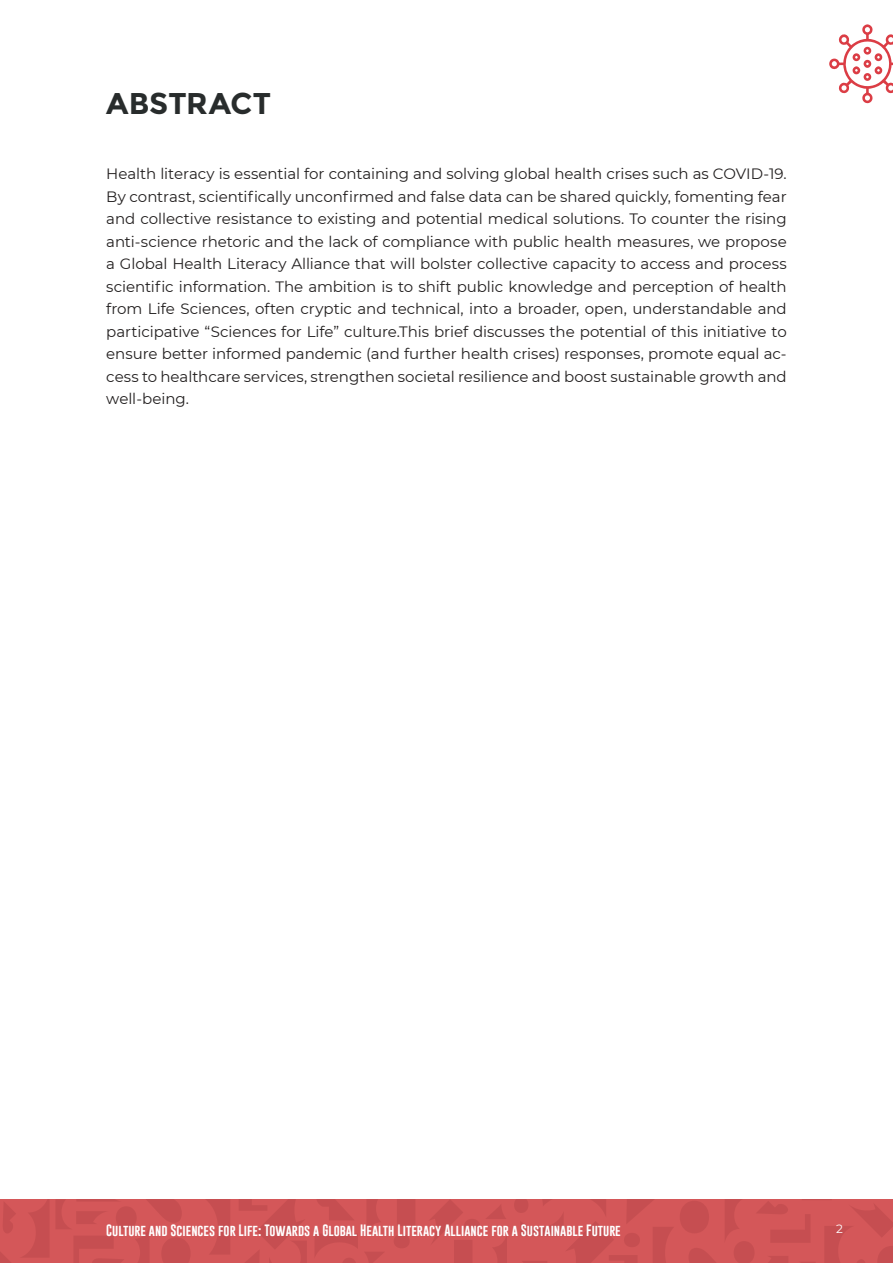
<style>
.page{position:relative;width:893px;height:1263px;background:#fff}
.page>*{position:absolute;margin:0;border:0;box-sizing:border-box;transform-origin:0 0}
.t1{font:700 30px "Montserrat";color:#282c2c}
.t2{font:15px/22.5px "Montserrat";letter-spacing:-.005em;color:#221f1f;text-align:justify}
.t3{font:12px "Gobold";color:#fff}
.t4{font:12px "Montserrat";color:#fff}
</style>
<div class="page">
<div style="left:0;top:1199px;width:893px;height:64px;background:#d45759"></div>
<svg style="left:514px;top:1199px;width:379px;height:64px"></svg>
<svg style="left:430px;top:1200px;width:77px;height:63px"></svg>
<svg style="left:0;top:1199px;width:415px;height:64px"></svg>
<svg style="left:829px;top:24px;width:64px;height:79px"></svg>
<h1 class="t1" style="left:106px;top:91px;width:166px">ABSTRACT</h1>
<p class="t2" style="left:106px;top:163px;width:682px">Health literacy is essential for containing and solving global health crises such as COVID-19.<br>By contrast, scientifically unconfirmed and false data can be shared quickly, fomenting fear and collective resistance to existing and potential medical solutions. To counter the rising anti-science rhetoric and the lack of compliance with public health measures, we propose a Global Health Literacy Alliance that will bolster collective capacity to access and process scientific information. The ambition is to shift public knowledge and perception of health from Life Sciences, often cryptic and technical, into a broader, open, understandable and participative “Sciences for Life” culture.This brief discusses the potential of this initiative to ensure better informed pandemic (and further health crises) responses, promote equal ac&shy;cess to healthcare services, strengthen societal resilience and boost sustainable growth and well-being.</p>
<p class="t3" style="left:106px;top:1225px;width:516px">Culture and Sciences for Life: Towards a Global Health Literacy Alliance for a Sustainable Future</p>
<p class="t4" style="left:836px;top:1223px;width:8px">2</p>
</div>
